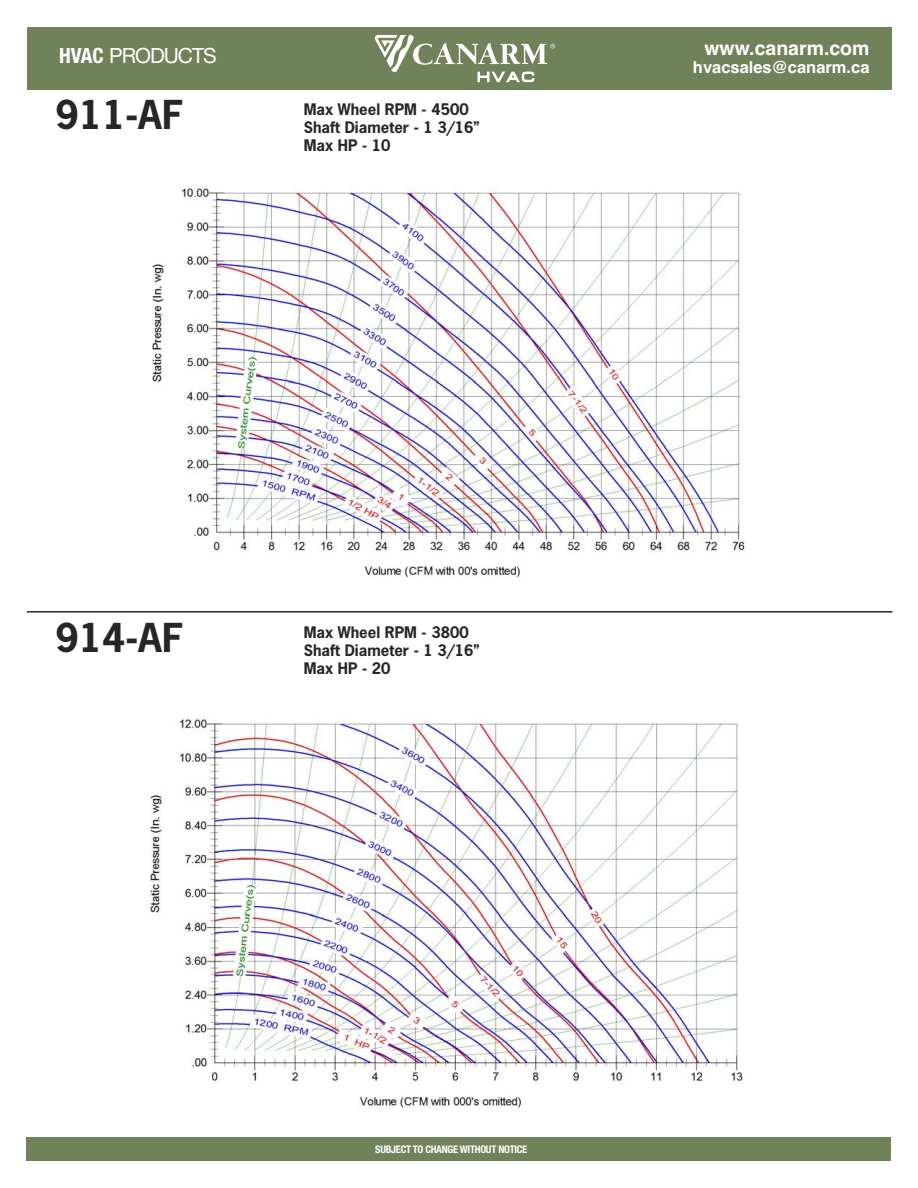
<style>
.page{position:relative;width:918px;height:1188px;background:#fff}
.page>*{position:absolute;margin:0;border:0;box-sizing:border-box;transform-origin:0 0}
.t1{font:700 37.5px "News Gothic";color:#272526}
.t2{font:21px "Helvetica Neue";letter-spacing:-.05em;color:#fff}
.t3{font:700 19.5px "Helvetica";color:#fff}
.t4{font:700 16.5px "Helvetica";color:#fff}
.t5{font:700 15px/18px "News Gothic";color:#272526}
.t6{font:700 condensed 10.5px "Helvetica Neue";letter-spacing:-.025em;color:#fff}
.s1{font-weight:700;font-stretch:condensed}
</style>
<div class="page">
<div style="left:27px;top:27px;width:864px;height:62px;background:#70825a"></div>
<svg style="left:375px;top:35px;width:180px;height:48px"></svg>
<div style="left:27px;top:1138px;width:864px;height:23px;background:#70825a"></div>
<img style="left:152px;top:186px;width:593px;height:392px">
<hr style="left:27px;top:611px;width:865px;height:2px;background:#272526">
<img style="left:150px;top:716px;width:593px;height:392px">
<h2 class="t2" style="left:59px;top:44px;width:159px"><span class="s1">HVAC</span> PRODUCTS</h2>
<h1 class="t1" style="left:56px;top:100px;width:129px">911-AF</h1>
<p class="t5" style="left:304px;top:102px;width:177px">Max Wheel RPM - 4500<br>Shaft Diameter - 1 3/16”<br>Max HP - 10</p>
<h1 class="t1" style="left:56px;top:622px;width:129px">914-AF</h1>
<p class="t5" style="left:304px;top:624px;width:177px">Max Wheel RPM - 3800<br>Shaft Diameter - 1 3/16”<br>Max HP - 20</p>
<h3 class="t3" style="left:704px;top:41px;width:167px">www.canarm.com</h3>
<p class="t4" style="left:693px;top:62px;width:178px">hvacsales@canarm.ca</p>
<p class="t6" style="left:375px;top:1143px;width:154px">SUBJECT TO CHANGE WITHOUT NOTICE</p>
</div>
